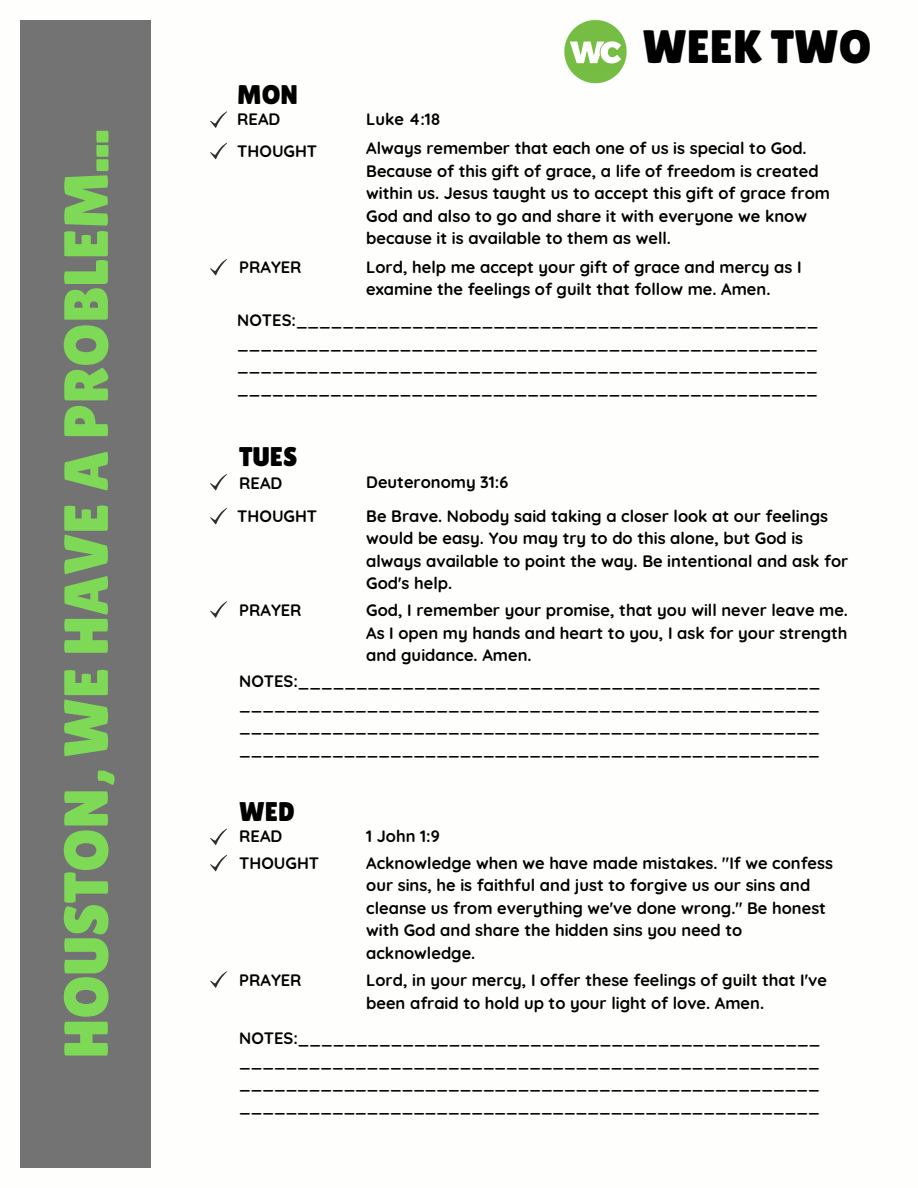
<style>
.page{position:relative;width:918px;height:1188px;background:#fff}
.page>*{position:absolute;margin:0;border:0;box-sizing:border-box;transform-origin:0 0}
.t1{font:62.25px "Lilita One";color:#7ed957}
.t2{font:46.8px "Lilita One";color:#000}
.t3{font:27px "Lilita One";color:#000}
.t4{font:700 16.5px/22.5px "Quicksand";color:#000}
</style>
<div class="page">
<div style="left:20px;top:20px;width:131px;height:1148px;background:#737373"></div>
<img style="left:563px;top:19px;width:66px;height:66px;border-radius:50%">
<div style="left:572px;top:64px;width:48px;height:6px;background:#76bc43"></div>
<svg style="left:210px;top:143px;width:17px;height:16px"></svg>
<svg style="left:210px;top:259px;width:17px;height:17px"></svg>
<svg style="left:210px;top:111px;width:17px;height:17px"></svg>
<svg style="left:210px;top:508px;width:17px;height:17px"></svg>
<svg style="left:210px;top:601px;width:17px;height:17px"></svg>
<svg style="left:210px;top:474px;width:17px;height:17px"></svg>
<svg style="left:210px;top:855px;width:17px;height:17px"></svg>
<svg style="left:210px;top:971px;width:17px;height:17px"></svg>
<svg style="left:210px;top:828px;width:17px;height:17px"></svg>
<p class="t1" style="left:50px;top:1059px;width:931px;rotate:-90deg">HOUSTON, WE HAVE A PROBLEM...</p>
<p class="t3" style="left:237px;top:79px;width:62px">MON</p>
<p class="t4" style="left:237px;top:108px;width:45px">READ</p>
<p class="t4" style="left:237px;top:139px;width:81px">THOUGHT</p>
<p class="t4" style="left:239px;top:255px;width:64px">PRAYER</p>
<p class="t2" style="left:642px;top:20px;width:231px">WEEK TWO</p>
<p class="t4" style="left:366px;top:108px;width:76px">Luke 4:18</p>
<p class="t4" style="left:366px;top:137px;width:465px">Always remember that each one of us is special to God.<br>Because of this gift of grace, a life of freedom is created within us. Jesus taught us to accept this gift of grace from God and also to go and share it with everyone we know because it is available to them as well.</p>
<p class="t4" style="left:366px;top:255px;width:437px">Lord, help me accept your gift of grace and mercy as I examine the feelings of guilt that follow me. Amen.</p>
<p class="t4" style="left:237px;top:309px;width:583px;text-align:justify">NOTES:_____________________________________________ __________________________________________________ __________________________________________________ __________________________________________________</p>
<p class="t3" style="left:239px;top:441px;width:60px">TUES</p>
<p class="t4" style="left:239px;top:472px;width:45px">READ</p>
<p class="t4" style="left:237px;top:504px;width:81px">THOUGHT</p>
<p class="t4" style="left:239px;top:599px;width:64px">PRAYER</p>
<p class="t4" style="left:366px;top:470px;width:144px">Deuteronomy 31:6</p>
<p class="t4" style="left:366px;top:504px;width:484px">Be Brave. Nobody said taking a closer look at our feelings would be easy. You may try to do this alone, but God is always available to point the way. Be intentional and ask for God's help.</p>
<p class="t4" style="left:366px;top:599px;width:483px;text-align:justify">God, I remember your promise, that you will never leave me.<br>As I open my hands and heart to you, I ask for your strength and guidance. Amen.</p>
<p class="t4" style="left:239px;top:670px;width:583px;text-align:justify">NOTES:_____________________________________________ __________________________________________________ __________________________________________________ __________________________________________________</p>
<p class="t3" style="left:239px;top:796px;width:57px">WED</p>
<p class="t4" style="left:239px;top:825px;width:45px">READ</p>
<p class="t4" style="left:239px;top:851px;width:81px">THOUGHT</p>
<p class="t4" style="left:239px;top:969px;width:64px">PRAYER</p>
<p class="t4" style="left:366px;top:825px;width:75px">1 John 1:9</p>
<p class="t4" style="left:366px;top:851px;width:468px">Acknowledge when we have made mistakes. "If we confess our sins, he is faithful and just to forgive us our sins and cleanse us from everything we've done wrong." Be honest with God and share the hidden sins you need to acknowledge.</p>
<p class="t4" style="left:366px;top:969px;width:462px">Lord, in your mercy, I offer these feelings of guilt that I've been afraid to hold up to your light of love. Amen.</p>
<p class="t4" style="left:239px;top:1027px;width:583px;text-align:justify">NOTES:_____________________________________________ __________________________________________________ __________________________________________________ __________________________________________________</p>
</div>
